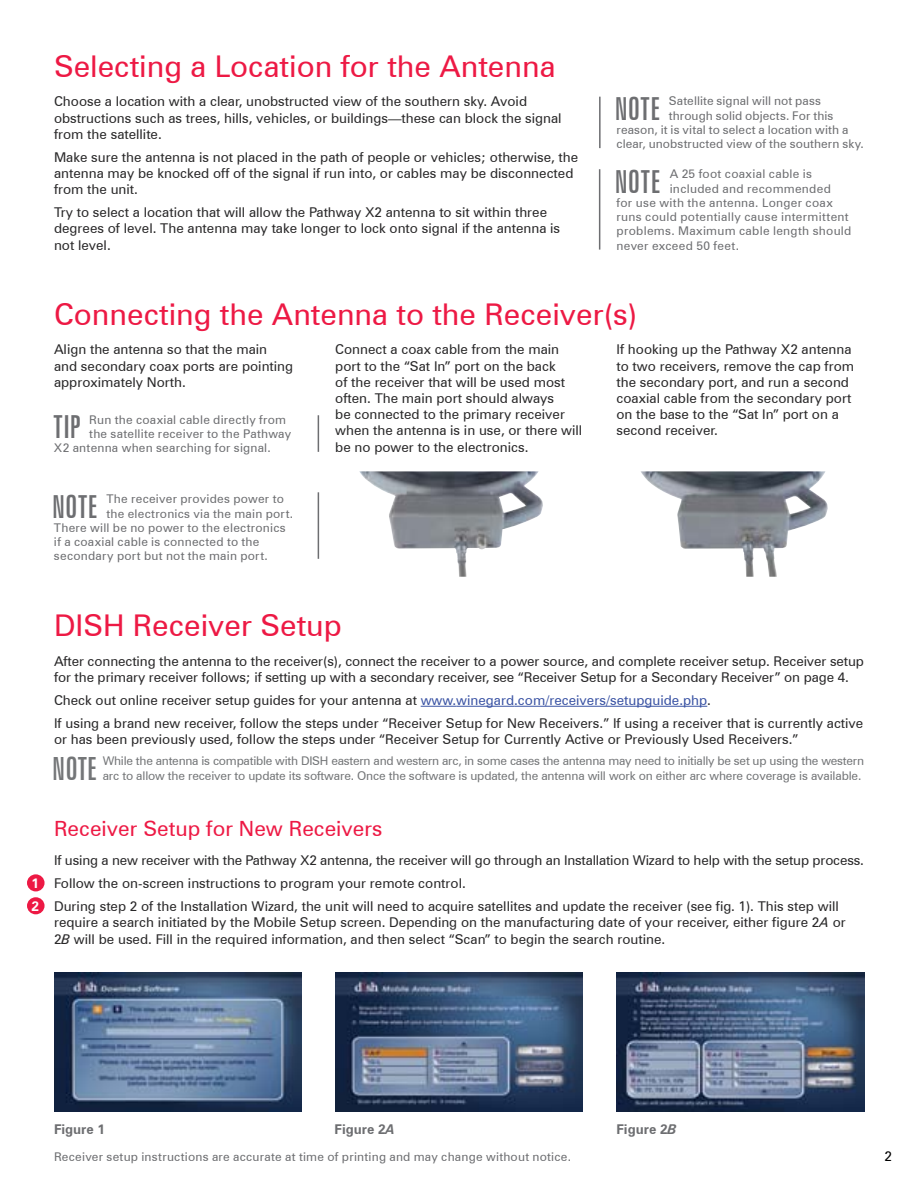
<style>
.page{position:relative;width:918px;height:1188px;background:#fff}
.page>*{position:absolute;margin:0;border:0;box-sizing:border-box;transform-origin:0 0}
.t1{font:extra-condensed 31.95px "Zurich BT";color:#747678}
.t2{font:extra-condensed 31.8px "Zurich BT";letter-spacing:.015em;color:#6d6e71}
.t3{font:30px "Zurich BT";color:#ed1944}
.t4{font:21px "Zurich BT";color:#ed1944}
.t5{font:13.5px/16.2px "Zurich BT";color:#292829}
.t6{font:700 13.5px "Zurich BT";color:#6d6e71}
.t7{font:700 13.5px/23px "Zurich BT";color:#fff}
.t8{font:13.5px "Zurich BT";color:#000}
.t9{font:12px "Zurich BT";letter-spacing:.02em;color:#6d6e71}
.t10{font:12px/14.4px "Zurich BT";letter-spacing:-.015em;color:#747678}
.s1{color:#3a53a4}
.s2{font-style:italic}
</style>
<div class="page">
<hr style="left:318px;top:415px;width:1px;height:37px;background:#6d6e71">
<hr style="left:599px;top:97px;width:2px;height:51px;background:#6d6e71">
<hr style="left:599px;top:169px;width:1px;height:81px;background:#6d6e71">
<hr style="left:318px;top:492px;width:1px;height:67px;background:#6d6e71">
<div style="left:27px;top:874px;width:18px;height:17px;background:#ed1944;border-radius:50%"></div>
<div style="left:27px;top:897px;width:18px;height:17px;background:#ed1944;border-radius:50%"></div>
<hr style="left:421px;top:706px;width:35px;height:1px;background:#3a53a4">
<hr style="left:456px;top:706px;width:58px;height:1px;background:#3a53a4">
<hr style="left:514px;top:706px;width:193px;height:1px;background:#3a53a4">
<img style="left:359px;top:471px;width:184px;height:106px">
<img style="left:641px;top:471px;width:187px;height:106px">
<img style="left:335px;top:972px;width:248px;height:139px">
<img style="left:617px;top:972px;width:247px;height:139px">
<img style="left:54px;top:972px;width:248px;height:139px">
<h3 class="t3" style="left:54px;top:48px;width:503px">Selecting a Location for the Antenna</h3>
<p class="t5" style="left:54px;top:93px;width:509px">Choose a location with a clear, unobstructed view of the southern sky. Avoid obstructions such as trees, hills, vehicles, or buildings—these can block the signal from the satellite.</p>
<p class="t5" style="left:54px;top:149px;width:526px">Make sure the antenna is not placed in the path of people or vehicles; otherwise, the antenna may be knocked off of the signal if run into, or cables may be disconnected from the unit.</p>
<p class="t5" style="left:54px;top:204px;width:508px">Try to select a location that will allow the Pathway X2 antenna to sit within three degrees of level. The antenna may take longer to lock onto signal if the antenna is not level.</p>
<h2 class="t2" style="left:615px;top:90px;width:47px">NOTE</h2>
<p class="t9" style="left:669px;top:94px;width:154px">Satellite signal will not pass</p>
<p class="t9" style="left:669px;top:108px;width:166px">through solid objects. For this</p>
<p class="t9" style="left:617px;top:122px;width:234px">reason, it is vital to select a location with a</p>
<p class="t9" style="left:617px;top:137px;width:249px">clear, unobstructed view of the southern sky.</p>
<h2 class="t2" style="left:615px;top:163px;width:47px">NOTE</h2>
<p class="t9" style="left:670px;top:167px;width:144px">A 25 foot coaxial cable is</p>
<p class="t9" style="left:670px;top:181px;width:163px">included and recommended</p>
<p class="t9" style="left:617px;top:195px;width:218px">for use with the antenna. Longer coax</p>
<p class="t9" style="left:617px;top:210px;width:234px">runs could potentially cause intermittent</p>
<p class="t9" style="left:617px;top:224px;width:236px">problems. Maximum cable length should</p>
<p class="t9" style="left:617px;top:238px;width:124px">never exceed 50 feet.</p>
<h3 class="t3" style="left:54px;top:296px;width:585px">Connecting the Antenna to the Receiver(s)</h3>
<p class="t5" style="left:54px;top:341px;width:241px">Align the antenna so that the main and secondary coax ports are pointing approximately North.</p>
<h2 class="t2" style="left:54px;top:409px;width:28px">TIP</h2>
<p class="t9" style="left:89px;top:412px;width:198px">Run the coaxial cable directly from</p>
<p class="t5" style="left:335px;top:341px;width:249px">Connect a coax cable from the main port to the “Sat In” port on the back<br>of the receiver that will be used most often. The main port should always<br>be connected to the primary receiver when the antenna is in use, or there will be no power to the electronics.</p>
<p class="t5" style="left:616px;top:341px;width:239px">If hooking up the Pathway X2 antenna to two receivers, remove the cap from the secondary port, and run a second coaxial cable from the secondary port on the base to the “Sat In” port on a second receiver.</p>
<p class="t9" style="left:89px;top:426px;width:203px">the satellite receiver to the Pathway</p>
<p class="t9" style="left:54px;top:441px;width:218px">X2 antenna when searching for signal.</p>
<h2 class="t2" style="left:52px;top:488px;width:47px">NOTE</h2>
<p class="t9" style="left:106px;top:492px;width:179px">The receiver provides power to</p>
<p class="t9" style="left:106px;top:506px;width:188px">the electronics via the main port.</p>
<p class="t9" style="left:54px;top:520px;width:233px">There will be no power to the electronics</p>
<p class="t9" style="left:54px;top:535px;width:207px">if a coaxial cable is connected to the</p>
<p class="t9" style="left:54px;top:549px;width:215px">secondary port but not the main port.</p>
<p class="t7" style="left:32px;top:872px;width:9px">1<br>2</p>
<h3 class="t3" style="left:54px;top:607px;width:289px">DISH Receiver Setup</h3>
<p class="t5" style="left:54px;top:653px;width:812px">After connecting the antenna to the receiver(s), connect the receiver to a power source, and complete receiver setup. Receiver setup for the primary receiver follows; if setting up with a secondary receiver, see “Receiver Setup for a Secondary Receiver” on page 4.</p>
<p class="t5" style="left:54px;top:689px;width:811px;line-height:23px">Check out online receiver setup guides for your antenna at <span class="s1">www.winegard.com/receivers/setupguide.php</span>.<br>If using a brand new receiver, follow the steps under “Receiver Setup for New Receivers.” If using a receiver that is currently active</p>
<p class="t5" style="left:54px;top:731px;width:746px">or has been previously used, follow the steps under “Receiver Setup for Currently Active or Previously Used Receivers.”</p>
<h1 class="t1" style="left:52px;top:750px;width:46px">NOTE</h1>
<p class="t10" style="left:103px;top:754px;width:763px">While the antenna is compatible with DISH eastern and western arc, in some cases the antenna may need to initially be set up using the western arc to allow the receiver to update its software. Once the software is updated, the antenna will work on either arc where coverage is available.</p>
<h3 class="t4" style="left:54px;top:815px;width:330px">Receiver Setup for New Receivers</h3>
<p class="t5" style="left:54px;top:849px;width:811px;line-height:23px">If using a new receiver with the Pathway X2 antenna, the receiver will go through an Installation Wizard to help with the setup process.<br>Follow the on-screen instructions to program your remote control.<br>During step 2 of the Installation Wizard, the unit will need to acquire satellites and update the receiver (see fig. 1). This step will</p>
<p class="t5" style="left:54px;top:914px;width:793px">require a search initiated by the Mobile Setup screen. Depending on the manufacturing date of your receiver, either figure 2<span class="s2">A</span> or<br>2<span class="s2">B</span> will be used. Fill in the required information, and then select “Scan” to begin the search routine.</p>
<p class="t6" style="left:54px;top:1121px;width:53px">Figure 1</p>
<p class="t6" style="left:335px;top:1121px;width:62px">Figure 2<span class="s2">A</span></p>
<p class="t6" style="left:617px;top:1121px;width:62px">Figure 2<span class="s2">B</span></p>
<p class="t9" style="left:54px;top:1150px;width:519px">Receiver setup instructions are accurate at time of printing and may change without notice.</p>
<p class="t8" style="left:884px;top:1148px;width:9px">2</p>
</div>
